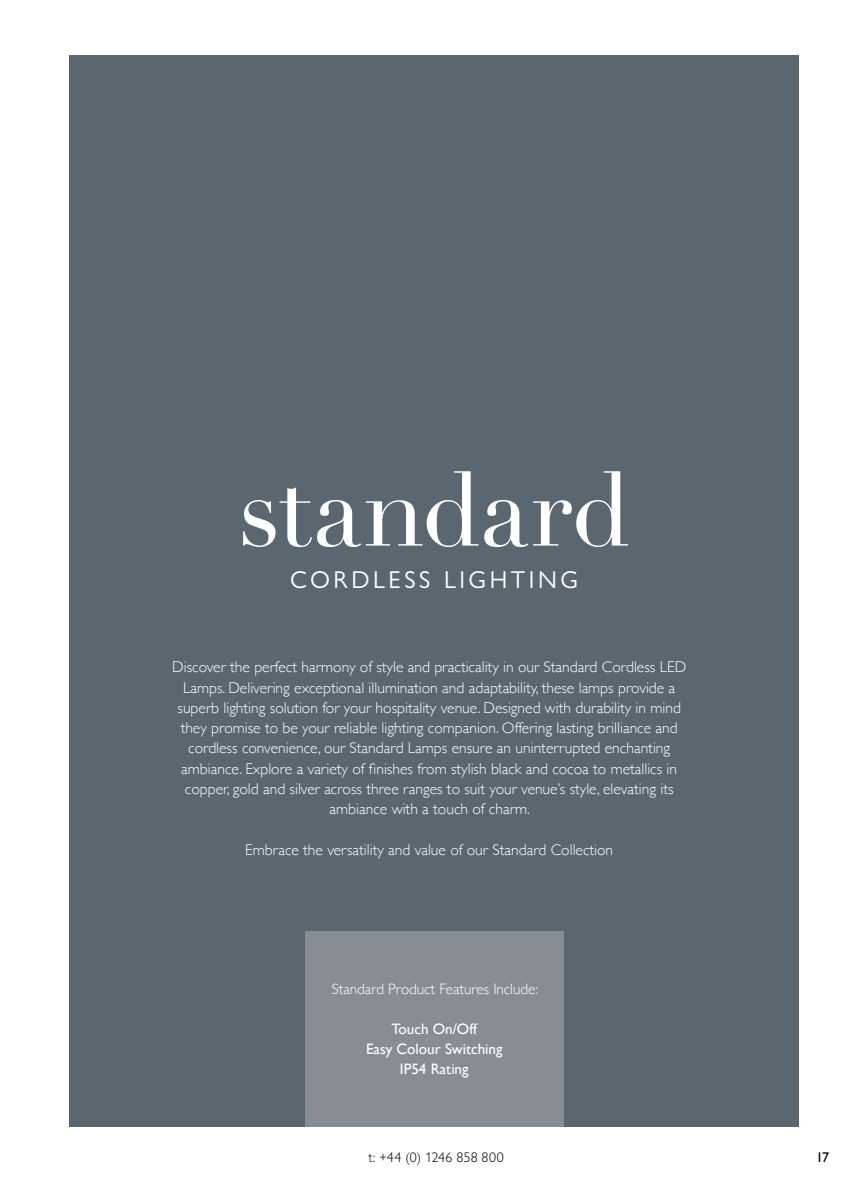
<style>
.page{position:relative;width:854px;height:1181px;background:#fff}
.page>*{position:absolute;margin:0;border:0;box-sizing:border-box;transform-origin:0 0}
.t1{font:103.08px "Didot";letter-spacing:-.005em;color:#fff}
.t2{font:24.5px "Gill Sans Nova";letter-spacing:.145em;color:#fff}
.t3{font:300 15.58px/20.3px "Gill Sans";color:#fff;text-align:center}
.t4{font:15.05px/19.9px "Gill Sans";color:#fff;text-align:center}
.t5{font:300 15.05px "Gill Sans";color:#fff}
.t6{font:300 14px "Gill Sans Nova";letter-spacing:.015em;color:#000}
.t7{font:14px "Gill Sans";color:#000}
</style>
<div class="page">
<div style="left:69px;top:55px;width:730px;height:1071px;background:#5b6770"></div>
<div style="left:305px;top:930px;width:258px;height:196px;background:#888d94"></div>
<h1 class="t1" style="left:237px;top:448px;width:395px">standard</h1>
<h2 class="t2" style="left:290px;top:564px;width:289px">CORDLESS LIGHTING</h2>
<p class="t3" style="left:172px;top:656px;width:515px">Discover the perfect harmony of style and practicality in our Standard Cordless LED Lamps. Delivering exceptional illumination and adaptability, these lamps provide a superb lighting solution for your hospitality venue. Designed with durability in mind they promise to be your reliable lighting companion. Offering lasting brilliance and cordless convenience, our Standard Lamps ensure an uninterrupted enchanting ambiance. Explore a variety of finishes from stylish black and cocoa to metallics in copper, gold and silver across three ranges to suit your venue’s style, elevating its ambiance with a touch of charm.</p>
<p class="t3" style="left:245px;top:838px;width:369px">Embrace the versatility and value of our Standard Collection</p>
<p class="t5" style="left:331px;top:977px;width:208px">Standard Product Features Include:</p>
<p class="t4" style="left:366px;top:1018px;width:138px">Touch On/Off<br>Easy Colour Switching<br>IP54 Rating</p>
<p class="t6" style="left:368px;top:1149px;width:137px">t: +44 (0) 1246 858 800</p>
<p class="t7" style="left:815px;top:1149px;width:15px">17</p>
</div>
